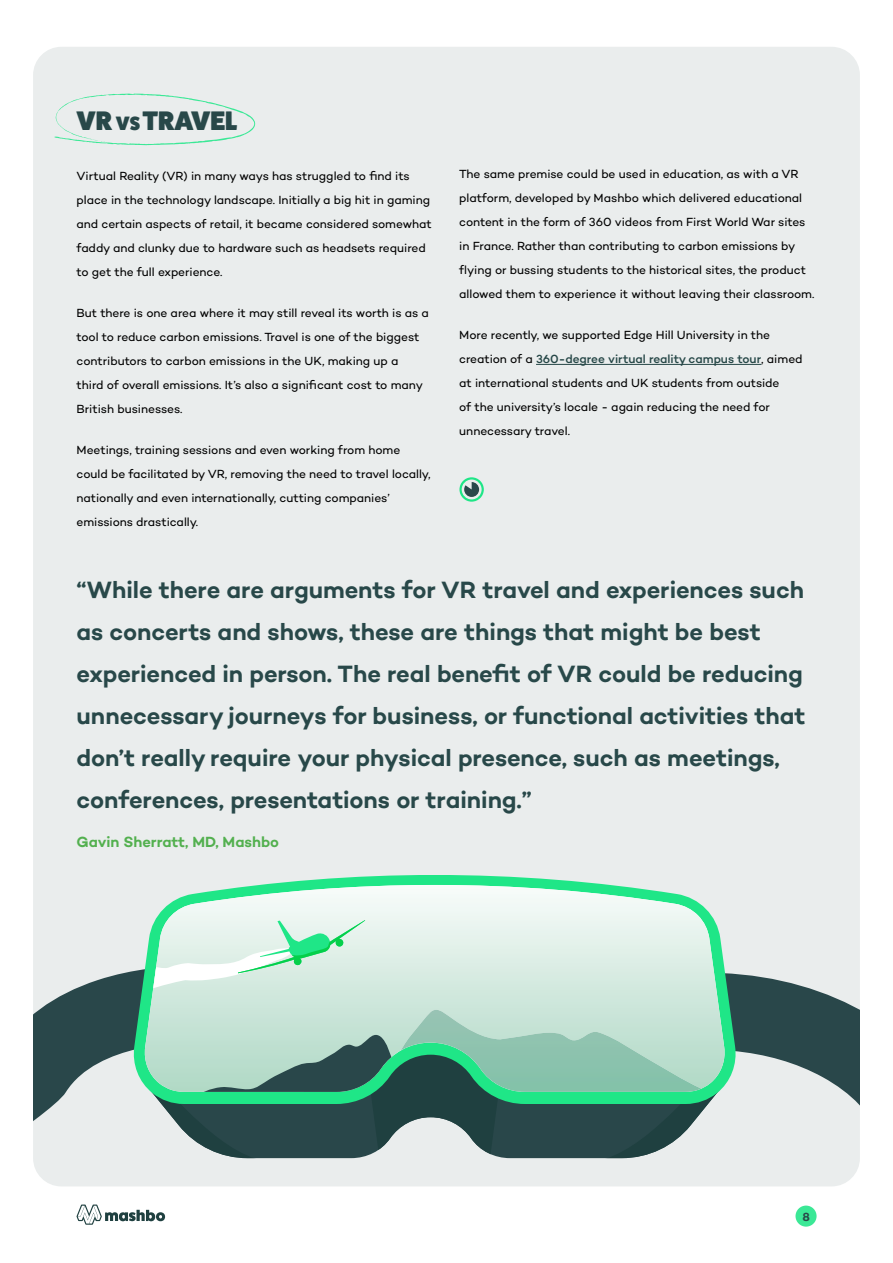
<style>
.page{position:relative;width:893px;height:1263px;background:#fff}
.page>*{position:absolute;margin:0;border:0;box-sizing:border-box;transform-origin:0 0}
.t1{font:27px "Fat Frank";color:#284849}
.t2{font:600 24px/42px "Campton";letter-spacing:-.005em;color:#284849}
.t3{font:600 15px "Campton";color:#53b04f}
.t4{font:12px/24px "Campton";letter-spacing:-.005em;color:#000}
.t5{font:600 12px "Campton";color:#284849}
.s1{font-size:19.5px}
.s2{font-weight:500;color:#264747}
</style>
<div class="page">
<div style="left:33px;top:47px;width:827px;height:1139px;background:#eaeded;border-radius:28px"></div>
<div style="left:795px;top:1205px;width:22px;height:21px;background:#3be896;border-radius:50%"></div>
<svg style="left:77px;top:1204px;width:88px;height:21px"></svg>
<hr style="left:536px;top:364px;width:225px;height:1px;background:#264747">
<svg style="left:324px;top:875px;width:221px;height:4px"></svg>
<svg style="left:169px;top:879px;width:545px;height:41px"></svg>
<div style="left:155px;top:904px;width:550px;height:16px;background:#eff7f4"></div>
<svg style="left:33px;top:920px;width:827px;height:239px"></svg>
<svg style="left:54px;top:94px;width:201px;height:51px"></svg>
<svg style="left:459px;top:477px;width:25px;height:25px"></svg>
<h1 class="t1" style="left:77px;top:105px;width:162px">VR <span class="s1">VS</span> TRAVEL</h1>
<p class="t4" style="left:77px;top:163px;width:357px">Virtual Reality (VR) in many ways has struggled to find its place in the technology landscape. Initially a big hit in gaming and certain aspects of retail, it became considered somewhat faddy and clunky due to hardware such as headsets required to get the full experience.</p>
<p class="t4" style="left:77px;top:300px;width:354px">But there is one area where it may still reveal its worth is as a tool to reduce carbon emissions. Travel is one of the biggest contributors to carbon emissions in the UK, making up a<br>third of overall emissions. It’s also a significant cost to many British businesses.</p>
<p class="t4" style="left:77px;top:437px;width:356px">Meetings, training sessions and even working from home could be facilitated by VR, removing the need to travel locally, nationally and even internationally, cutting companies’ emissions drastically.</p>
<p class="t4" style="left:459px;top:162px;width:357px">The same premise could be used in education, as with a VR platform, developed by Mashbo which delivered educational content in the form of 360 videos from First World War sites in France. Rather than contributing to carbon emissions by flying or bussing students to the historical sites, the product allowed them to experience it without leaving their classroom.</p>
<p class="t4" style="left:459px;top:323px;width:345px">More recently, we supported Edge Hill University in the creation of a <span class="s2">360-degree virtual reality campus tour</span>, aimed at international students and UK students from outside<br>of the university’s locale - again reducing the need for unnecessary travel.</p>
<p class="t2" style="left:77px;top:568px;width:730px">“While there are arguments for VR travel and experiences such as concerts and shows, these are things that might be best experienced in person. The real benefit of VR could be reducing unnecessary journeys for business, or functional activities that don’t really require your physical presence, such as meetings, conferences, presentations or training.”</p>
<p class="t3" style="left:77px;top:833px;width:204px">Gavin Sherratt, MD, Mashbo</p>
<p class="t5" style="left:803px;top:1209px;width:9px">8</p>
</div>
